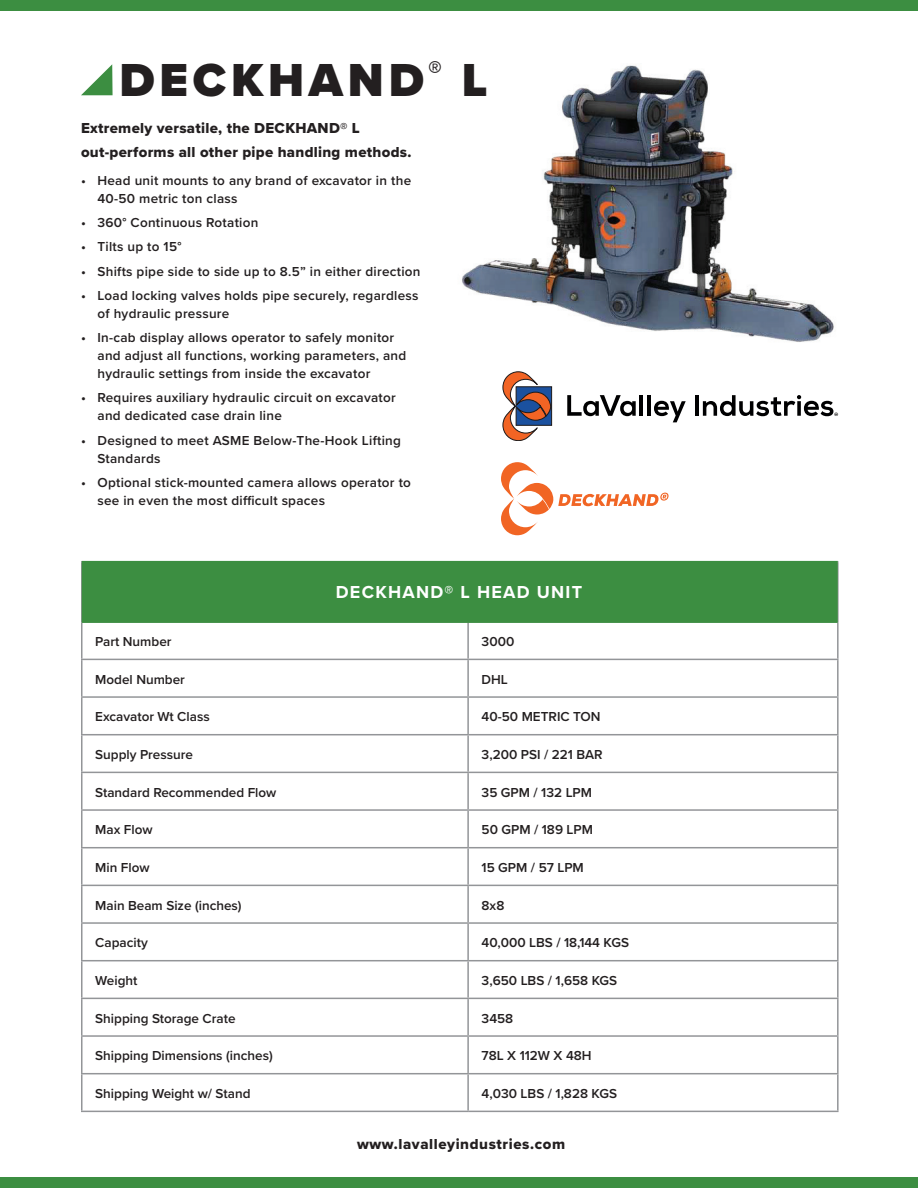
<style>
.page{position:relative;width:918px;height:1188px;background:#fff}
.page>*{position:absolute;margin:0;border:0;box-sizing:border-box;transform-origin:0 0}
.t1{font:900 48px "Proxima Nova";letter-spacing:.1em;color:#231f20}
.t2{font:700 18px "Proxima Nova";letter-spacing:.07em;color:#fff}
.t3{font:15px/24px "Proxima Nova Extrabld";letter-spacing:.02em;color:#231f20}
.t4{font:15px "Proxima Nova Extrabld";letter-spacing:.04em;color:#231f20}
.t5{font:600 13.5px/18px "Proxima Nova";letter-spacing:.02em;color:#231f20}
.t6{font:600 13.5px "Proxima Nova";color:#231f20}
.t7{font:700 4.8px "Nexa";color:#000001}
</style>
<div class="page">
<hr style="left:81px;top:622px;width:1px;height:37px;background:#939598">
<hr style="left:467px;top:622px;width:2px;height:37px;background:#939598">
<hr style="left:837px;top:622px;width:2px;height:37px;background:#939598">
<hr style="left:81px;top:659px;width:387px;height:1px;background:#939598">
<hr style="left:81px;top:660px;width:1px;height:36px;background:#939598">
<hr style="left:468px;top:659px;width:371px;height:1px;background:#939598">
<hr style="left:467px;top:660px;width:2px;height:36px;background:#939598">
<hr style="left:837px;top:660px;width:2px;height:36px;background:#939598">
<hr style="left:81px;top:696px;width:387px;height:2px;background:#939598">
<hr style="left:81px;top:698px;width:1px;height:36px;background:#939598">
<hr style="left:468px;top:696px;width:371px;height:2px;background:#939598">
<hr style="left:467px;top:698px;width:2px;height:36px;background:#939598">
<hr style="left:837px;top:698px;width:2px;height:36px;background:#939598">
<hr style="left:81px;top:734px;width:387px;height:1px;background:#939598">
<hr style="left:81px;top:735px;width:1px;height:37px;background:#939598">
<hr style="left:468px;top:734px;width:371px;height:1px;background:#939598">
<hr style="left:467px;top:735px;width:2px;height:37px;background:#939598">
<hr style="left:837px;top:735px;width:2px;height:37px;background:#939598">
<hr style="left:81px;top:772px;width:387px;height:1px;background:#939598">
<hr style="left:81px;top:773px;width:1px;height:36px;background:#939598">
<hr style="left:468px;top:772px;width:371px;height:1px;background:#939598">
<hr style="left:467px;top:773px;width:2px;height:36px;background:#939598">
<hr style="left:837px;top:773px;width:2px;height:36px;background:#939598">
<hr style="left:81px;top:809px;width:387px;height:2px;background:#939598">
<hr style="left:81px;top:811px;width:1px;height:36px;background:#939598">
<hr style="left:468px;top:809px;width:371px;height:2px;background:#939598">
<hr style="left:467px;top:811px;width:2px;height:36px;background:#939598">
<hr style="left:837px;top:811px;width:2px;height:36px;background:#939598">
<hr style="left:81px;top:847px;width:387px;height:1px;background:#939598">
<hr style="left:81px;top:848px;width:1px;height:37px;background:#939598">
<hr style="left:468px;top:847px;width:371px;height:1px;background:#939598">
<hr style="left:467px;top:848px;width:2px;height:37px;background:#939598">
<hr style="left:837px;top:848px;width:2px;height:37px;background:#939598">
<hr style="left:81px;top:885px;width:387px;height:1px;background:#939598">
<hr style="left:81px;top:886px;width:1px;height:36px;background:#939598">
<hr style="left:468px;top:885px;width:371px;height:1px;background:#939598">
<hr style="left:467px;top:886px;width:2px;height:36px;background:#939598">
<hr style="left:837px;top:886px;width:2px;height:36px;background:#939598">
<hr style="left:81px;top:922px;width:387px;height:2px;background:#939598">
<hr style="left:81px;top:924px;width:1px;height:36px;background:#939598">
<hr style="left:468px;top:922px;width:371px;height:2px;background:#939598">
<hr style="left:467px;top:924px;width:2px;height:36px;background:#939598">
<hr style="left:837px;top:924px;width:2px;height:36px;background:#939598">
<hr style="left:81px;top:960px;width:387px;height:1px;background:#939598">
<hr style="left:81px;top:961px;width:1px;height:37px;background:#939598">
<hr style="left:468px;top:960px;width:371px;height:1px;background:#939598">
<hr style="left:467px;top:961px;width:2px;height:37px;background:#939598">
<hr style="left:837px;top:961px;width:2px;height:37px;background:#939598">
<hr style="left:81px;top:998px;width:387px;height:1px;background:#939598">
<hr style="left:81px;top:999px;width:1px;height:36px;background:#939598">
<hr style="left:468px;top:998px;width:371px;height:1px;background:#939598">
<hr style="left:467px;top:999px;width:2px;height:36px;background:#939598">
<hr style="left:837px;top:999px;width:2px;height:36px;background:#939598">
<hr style="left:81px;top:1035px;width:387px;height:2px;background:#939598">
<hr style="left:81px;top:1037px;width:1px;height:36px;background:#939598">
<hr style="left:468px;top:1035px;width:371px;height:2px;background:#939598">
<hr style="left:467px;top:1037px;width:2px;height:36px;background:#939598">
<hr style="left:837px;top:1037px;width:2px;height:36px;background:#939598">
<hr style="left:81px;top:1073px;width:387px;height:1px;background:#939598">
<hr style="left:81px;top:1074px;width:1px;height:37px;background:#939598">
<hr style="left:468px;top:1073px;width:371px;height:1px;background:#939598">
<hr style="left:467px;top:1074px;width:2px;height:37px;background:#939598">
<hr style="left:837px;top:1074px;width:2px;height:37px;background:#939598">
<hr style="left:81px;top:1111px;width:387px;height:1px;background:#939598">
<hr style="left:468px;top:1111px;width:371px;height:1px;background:#939598">
<hr style="left:81px;top:561px;width:387px;height:2px;background:#939598">
<hr style="left:81px;top:563px;width:1px;height:58px;background:#939598">
<hr style="left:468px;top:561px;width:371px;height:2px;background:#939598">
<hr style="left:837px;top:563px;width:2px;height:58px;background:#939598">
<hr style="left:81px;top:621px;width:387px;height:1px;background:#939598">
<hr style="left:468px;top:621px;width:371px;height:1px;background:#939598">
<div style="left:82px;top:561px;width:756px;height:62px;background:#3c8e41;border:2px solid #3c8e41"></div>
<svg style="left:81px;top:64px;width:32px;height:31px"></svg>
<img style="left:462px;top:65px;width:372px;height:277px">
<svg style="left:567px;top:395px;width:69px;height:21px"></svg>
<hr style="left:640px;top:395px;width:3px;height:21px;background:#000001">
<hr style="left:647px;top:395px;width:4px;height:21px;background:#000001">
<svg style="left:654px;top:401px;width:32px;height:21px"></svg>
<hr style="left:695px;top:395px;width:4px;height:21px;background:#000001">
<svg style="left:703px;top:395px;width:130px;height:21px"></svg>
<div style="left:516px;top:387px;width:36px;height:38px;background:#27282e"></div>
<svg style="left:503px;top:372px;width:48px;height:69px"></svg>
<svg style="left:501px;top:462px;width:168px;height:73px"></svg>
<div style="left:0;top:1178px;width:918px;height:10px;background:#3c8e41"></div>
<div style="left:0;top:0;width:918px;height:11px;background:#3c8e41"></div>
<h1 class="t1" style="left:119px;top:44px;width:370px">DECKHAND<sup>®</sup> L</h1>
<p class="t3" style="left:81px;top:116px;width:332px">Extremely versatile, the DECKHAND® L out-performs all other pipe handling methods.</p>
<p class="t5" style="left:97px;top:171px;width:315px;text-indent:-16px">• Head unit mounts to any brand of excavator in the<br>40-50 metric ton class</p>
<p class="t5" style="left:81px;top:213px;width:179px">• 360° Continuous Rotation</p>
<p class="t5" style="left:81px;top:237px;width:102px">• Tilts up to 15°</p>
<p class="t5" style="left:81px;top:262px;width:341px">• Shifts pipe side to side up to 8.5” in either direction</p>
<p class="t5" style="left:97px;top:286px;width:323px;text-indent:-16px">• Load locking valves holds pipe securely, regardless of hydraulic pressure</p>
<p class="t5" style="left:97px;top:328px;width:310px;text-indent:-16px">• In-cab display allows operator to safely monitor and adjust all functions, working parameters, and hydraulic settings from inside the excavator</p>
<p class="t5" style="left:97px;top:388px;width:300px;text-indent:-16px">• Requires auxiliary hydraulic circuit on excavator and dedicated case drain line</p>
<p class="t5" style="left:97px;top:431px;width:305px;text-indent:-16px">• Designed to meet ASME Below-The-Hook Lifting<br>Standards</p>
<p class="t5" style="left:97px;top:473px;width:315px;text-indent:-16px">• Optional stick-mounted camera allows operator to see in even the most difficult spaces</p>
<h2 class="t2" style="left:336px;top:579px;width:248px">DECKHAND® L HEAD UNIT</h2>
<p class="t6" style="left:95px;top:631px;width:78px">Part Number</p>
<p class="t5" style="left:482px;top:632px;width:34px">3000</p>
<p class="t6" style="left:95px;top:669px;width:91px">Model Number</p>
<p class="t5" style="left:482px;top:670px;width:28px">DHL</p>
<p class="t6" style="left:95px;top:707px;width:116px">Excavator Wt Class</p>
<p class="t6" style="left:482px;top:707px;width:121px">40-50 METRIC TON</p>
<p class="t6" style="left:95px;top:744px;width:99px">Supply Pressure</p>
<p class="t6" style="left:482px;top:744px;width:123px">3,200 PSI / 221 BAR</p>
<p class="t6" style="left:95px;top:782px;width:183px">Standard Recommended Flow</p>
<p class="t6" style="left:482px;top:782px;width:112px">35 GPM / 132 LPM</p>
<p class="t5" style="left:95px;top:820px;width:59px">Max Flow</p>
<p class="t6" style="left:482px;top:820px;width:113px">50 GPM / 189 LPM</p>
<p class="t5" style="left:95px;top:858px;width:56px">Min Flow</p>
<p class="t6" style="left:482px;top:857px;width:104px">15 GPM / 57 LPM</p>
<p class="t6" style="left:95px;top:895px;width:148px">Main Beam Size (inches)</p>
<p class="t5" style="left:482px;top:896px;width:24px">8x8</p>
<p class="t6" style="left:95px;top:933px;width:54px">Capacity</p>
<p class="t6" style="left:482px;top:933px;width:149px">40,000 LBS / 18,144 KGS</p>
<p class="t5" style="left:95px;top:971px;width:44px">Weight</p>
<p class="t6" style="left:482px;top:970px;width:137px">3,650 LBS / 1,658 KGS</p>
<p class="t6" style="left:95px;top:1008px;width:142px">Shipping Storage Crate</p>
<p class="t5" style="left:482px;top:1009px;width:33px">3458</p>
<p class="t6" style="left:95px;top:1046px;width:179px">Shipping Dimensions (inches)</p>
<p class="t6" style="left:482px;top:1046px;width:112px">78L X 112W X 48H</p>
<p class="t6" style="left:95px;top:1083px;width:157px">Shipping Weight w/ Stand</p>
<p class="t6" style="left:482px;top:1083px;width:137px">4,030 LBS / 1,828 KGS</p>
<p class="t4" style="left:357px;top:1133px;width:210px">www.lavalleyindustries.com</p>
<p class="t7" style="left:834px;top:412px;width:6px">®</p>
</div>
